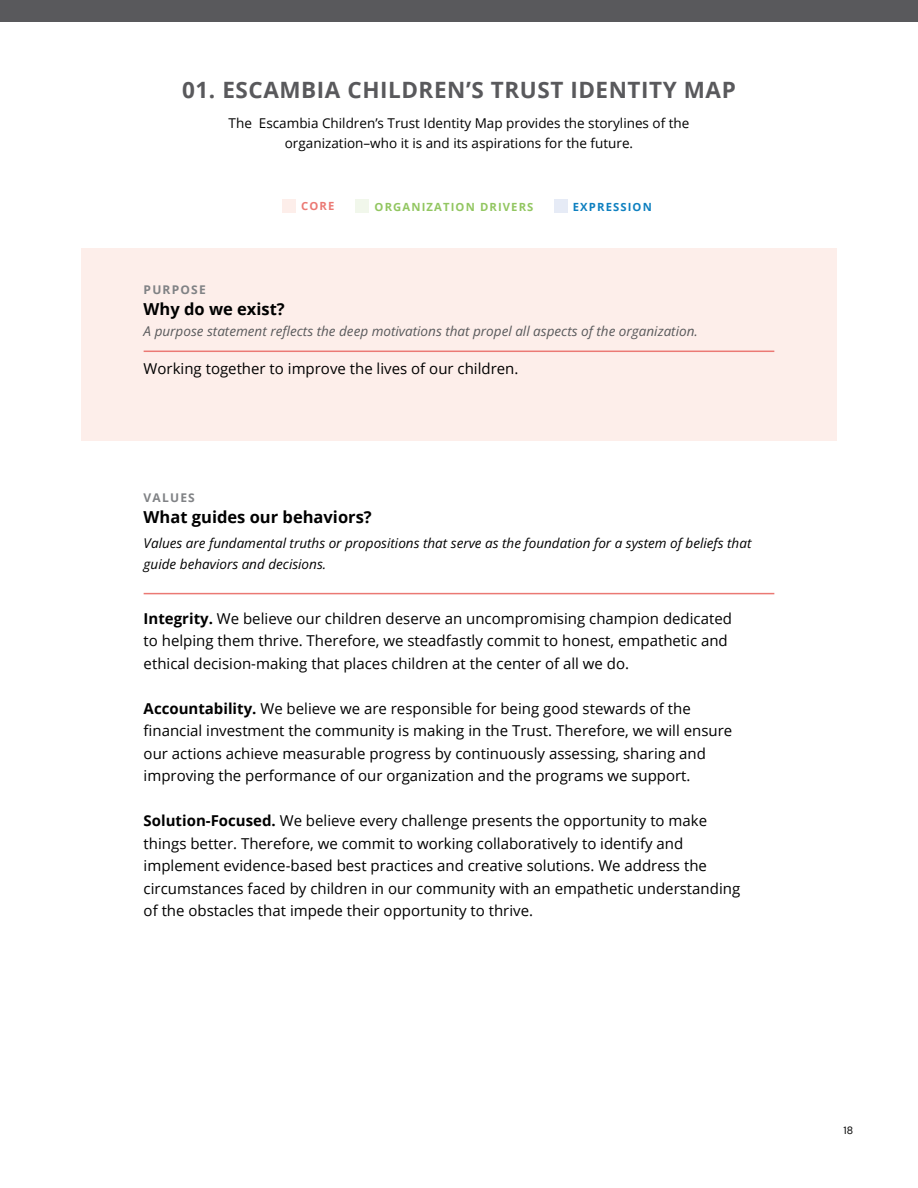
<style>
.page{position:relative;width:918px;height:1188px;background:#fff}
.page>*{position:absolute;margin:0;border:0;box-sizing:border-box;transform-origin:0 0}
.t1{font:700 22.5px "Open Sans";letter-spacing:.025em;color:#59595c}
.t2{font:700 16.5px "Open Sans";color:#000}
.t3{font:15px/22.5px "Open Sans";color:#000}
.t4{font:italic 13.5px/20.2px "Open Sans";color:#000}
.t5{font:13.5px/20.2px "Open Sans";color:#000;text-align:center}
.t6{font:italic 13.5px "Open Sans";color:#58595b}
.t7{font:700 12px "Open Sans";letter-spacing:.1em;color:#808285}
.t8{font:700 11.25px "Open Sans";letter-spacing:.1em;color:#92c661}
.t9{font:700 11.25px "Open Sans";letter-spacing:.1em;color:#0e80c0}
.t10{font:700 11.25px "Open Sans";color:#eb7974}
.t11{font:10.5px "DM Sans";color:#000}
.s1{font-weight:700}
</style>
<div class="page">
<div style="left:81px;top:248px;width:756px;height:193px;background:#fdeeea"></div>
<div style="left:0;top:0;width:918px;height:22px;background:#59595c"></div>
<hr style="left:144px;top:351px;width:630px;height:1px;background:#eb7974">
<hr style="left:144px;top:593px;width:630px;height:1px;background:#eb7974">
<div style="left:282px;top:200px;width:14px;height:13px;background:#fdeeea"></div>
<div style="left:554px;top:200px;width:13px;height:13px;background:#e6ebf6"></div>
<div style="left:356px;top:200px;width:13px;height:13px;background:#f1f7eb"></div>
<h1 class="t1" style="left:182px;top:74px;width:555px">01. ESCAMBIA CHILDREN’S TRUST IDENTITY MAP</h1>
<p class="t5" style="left:229px;top:113px;width:462px">The Escambia Children’s Trust Identity Map provides the storylines of the organization–who it is and its aspirations for the future.</p>
<p class="t10" style="left:301px;top:197px;width:35px">CORE</p>
<p class="t8" style="left:375px;top:199px;width:160px">ORGANIZATION DRIVERS</p>
<p class="t9" style="left:573px;top:199px;width:80px">EXPRESSION</p>
<p class="t7" style="left:144px;top:281px;width:64px">PURPOSE</p>
<p class="t2" style="left:144px;top:298px;width:143px">Why do we exist?</p>
<p class="t6" style="left:144px;top:321px;width:556px">A purpose statement reflects the deep motivations that propel all aspects of the organization.</p>
<p class="t3" style="left:144px;top:357px;width:376px">Working together to improve the lives of our children.</p>
<p class="t7" style="left:144px;top:489px;width:53px">VALUES</p>
<p class="t2" style="left:144px;top:505px;width:230px">What guides our behaviors?</p>
<p class="t4" style="left:144px;top:533px;width:609px">Values are fundamental truths or propositions that serve as the foundation for a system of beliefs that guide behaviors and decisions.</p>
<p class="t3" style="left:144px;top:607px;width:590px"><span class="s1">Integrity.</span> We believe our children deserve an uncompromising champion dedicated to helping them thrive. Therefore, we steadfastly commit to honest, empathetic and ethical decision-making that places children at the center of all we do.</p>
<p class="t3" style="left:144px;top:697px;width:590px"><span class="s1">Accountability.</span> We believe we are responsible for being good stewards of the financial investment the community is making in the Trust. Therefore, we will ensure our actions achieve measurable progress by continuously assessing, sharing and improving the performance of our organization and the programs we support.</p>
<p class="t3" style="left:144px;top:809px;width:598px"><span class="s1">Solution-Focused.</span> We believe every challenge presents the opportunity to make things better. Therefore, we commit to working collaboratively to identify and implement evidence-based best practices and creative solutions. We address the circumstances faced by children in our community with an empathetic understanding of the obstacles that impede their opportunity to thrive.</p>
<p class="t11" style="left:844px;top:1123px;width:11px">18</p>
</div>
